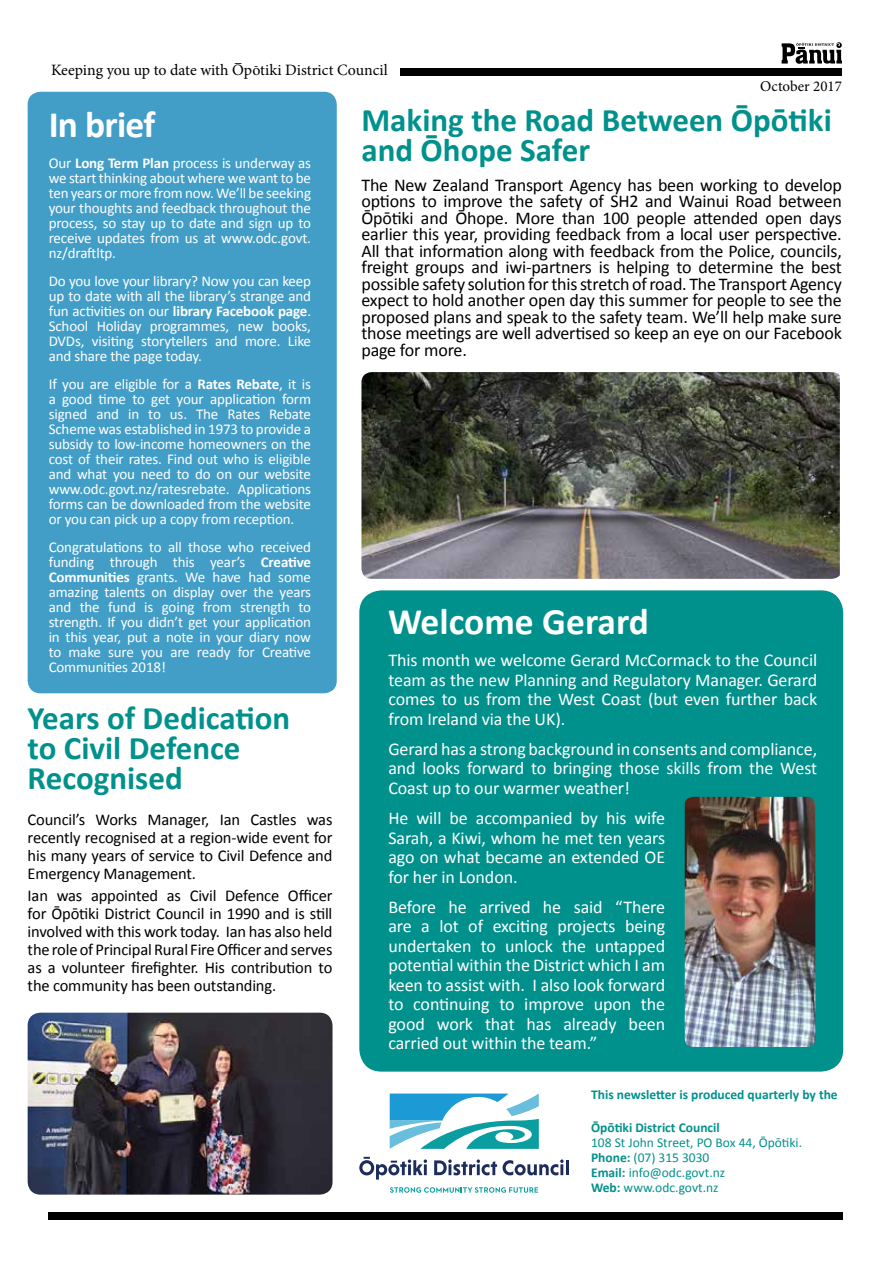
<style>
.page{position:relative;width:893px;height:1263px;background:#fff}
.page>*{position:absolute;margin:0;border:0;box-sizing:border-box;transform-origin:0 0}
.t1{font:700 37.5px "Calibri";letter-spacing:-.01em;color:#fff}
.t2{font:700 33px/30px "Calibri";color:#00918c}
.t3{font:18px/19.5px "Calibri";letter-spacing:-.005em;color:#fff;text-align:justify}
.t4{font:18px/16.5px "Calibri";letter-spacing:-.01em;color:#000;text-align:justify}
.t5{font:16.5px/18px "Calibri";letter-spacing:-.01em;color:#000;text-align:justify}
.t6{font:15.9px "Minion Pro";color:#000}
.t7{font:15px/15px "Calibri";letter-spacing:-.01em;color:#fff;text-align:justify}
.t8{font:15px "Minion Pro";color:#000}
.t9{font:13.5px/15px "Calibri";color:#00918c}
.t10{font:700 13.5px "Calibri";color:#00918c}
.s1{font-weight:700}
</style>
<div class="page">
<div style="left:359px;top:590px;width:484px;height:481px;background:#00918c;border-radius:22px"></div>
<img style="left:361px;top:372px;width:479px;height:207px">
<div style="left:28px;top:92px;width:309px;height:601px;background:#439ec7;border-radius:13px"></div>
<img style="left:28px;top:1013px;width:305px;height:181px">
<img style="left:686px;top:798px;width:128px;height:247px">
<div style="left:665px;top:777px;width:170px;height:289px;border:20px solid #00918c;border-radius:18px"></div>
<div style="left:401px;top:68px;width:441px;height:7px;background:#000"></div>
<div style="left:49px;top:1212px;width:794px;height:7px;background:#000"></div>
<svg style="left:782px;top:42px;width:60px;height:22px"></svg>
<svg style="left:359px;top:1157px;width:68px;height:22px"></svg>
<svg style="left:434px;top:1159px;width:63px;height:16px"></svg>
<svg style="left:503px;top:1159px;width:61px;height:16px"></svg>
<hr style="left:566px;top:1160px;width:3px;height:15px;background:#1c2d5a">
<svg style="left:390px;top:1187px;width:148px;height:6px"></svg>
<svg style="left:390px;top:1093px;width:149px;height:56px"></svg>
<p class="t6" style="left:234px;top:51px;width:10px">–</p>
<p class="t6" style="left:51px;top:60px;width:338px">Keeping you up to date with Opo-tiki District Council</p>
<p class="t8" style="left:760px;top:76px;width:83px">October 2017</p>
<h1 class="t1" style="left:49px;top:100px;width:108px">In brief</h1>
<p class="t7" style="left:49px;top:155px;width:264px">Our <span class="s1">Long Term Plan</span> process is underway as we start thinking about where we want to be ten years or more from now. We’ll be seeking your thoughts and feedback throughout the process, so stay up to date and sign up to receive updates from us at www.odc.govt. nz/draftltp.</p>
<p class="t7" style="left:49px;top:273px;width:264px">Do you love your library? Now you can keep up to date with all the library’s strange and fun activities on our <span class="s1">library Facebook page</span>.<br>School Holiday programmes, new books, DVDs, visiting storytellers and more. Like and share the page today.</p>
<p class="t7" style="left:49px;top:376px;width:264px">If you are eligible for a <span class="s1">Rates Rebate</span>, it is a good time to get your application form signed and in to us. The Rates Rebate Scheme was established in 1973 to provide a subsidy to low-income homeowners on the cost of their rates. Find out who is eligible and what you need to do on our website www.odc.govt.nz/ratesrebate. Applications forms can be downloaded from the website or you can pick up a copy from reception.</p>
<p class="t7" style="left:49px;top:539px;width:264px">Congratulations to all those who received funding through this year’s <span class="s1">Creative Communities</span> grants. We have had some amazing talents on display over the years and the fund is going from strength to strength. If you didn’t get your application in this year, put a note in your diary now to make sure you are ready for Creative Communities 2018!</p>
<h2 class="t2" style="left:28px;top:703px;width:264px">Years of Dedication to Civil Defence<br>Recognised</h2>
<p class="t5" style="left:28px;top:810px;width:306px">Council’s Works Manager, Ian Castles was recently recognised at a region-wide event for his many years of service to Civil Defence and Emergency Management.</p>
<p class="t5" style="left:28px;top:886px;width:306px">Ian was appointed as Civil Defence Officer for Ōpōtiki District Council in 1990 and is still involved with this work today. Ian has also held the role of Principal Rural Fire Officer and serves as a volunteer firefighter. His contribution to the community has been outstanding.</p>
<h2 class="t2" style="left:361px;top:105px;width:472px">Making the Road Between Ōpōtiki and Ōhope Safer</h2>
<p class="t4" style="left:361px;top:177px;width:482px">The New Zealand Transport Agency has been working to develop options to improve the safety of SH2 and Wainui Road between Ōpōtiki and Ōhope. More than 100 people attended open days earlier this year, providing feedback from a local user perspective.<br>All that information along with feedback from the Police, councils, freight groups and iwi-partners is helping to determine the best possible safety solution for this stretch of road. The Transport Agency expect to hold another open day this summer for people to see the proposed plans and speak to the safety team. We’ll help make sure those meetings are well advertised so keep an eye on our Facebook page for more.</p>
<h1 class="t1" style="left:388px;top:597px;width:263px">Welcome Gerard</h1>
<p class="t3" style="left:388px;top:651px;width:430px">This month we welcome Gerard McCormack to the Council team as the new Planning and Regulatory Manager. Gerard comes to us from the West Coast (but even further back from Ireland via the UK).</p>
<p class="t3" style="left:388px;top:739px;width:430px">Gerard has a strong background in consents and compliance, and looks forward to bringing those skills from the West Coast up to our warmer weather!</p>
<p class="t3" style="left:388px;top:808px;width:278px">He will be accompanied by his wife Sarah, a Kiwi, whom he met ten years ago on what became an extended OE for her in London.</p>
<p class="t3" style="left:388px;top:897px;width:278px">Before he arrived he said “There are a lot of exciting projects being undertaken to unlock the untapped potential within the District which I am keen to assist with. I also look forward to continuing to improve upon the good work that has already been carried out within the team.”</p>
<p class="t10" style="left:591px;top:1085px;width:248px">This newsletter is produced quarterly by the</p>
<p class="t10" style="left:591px;top:1118px;width:130px">Ōpōtiki District Council</p>
<p class="t9" style="left:591px;top:1135px;width:213px">108 St John Street, PO Box 44, Ōpōtiki.<br><span class="s1">Phone:</span> (07) 315 3030<br><span class="s1">Email:</span> info@odc.govt.nz<br><span class="s1">Web:</span> www.odc.govt.nz</p>
</div>
